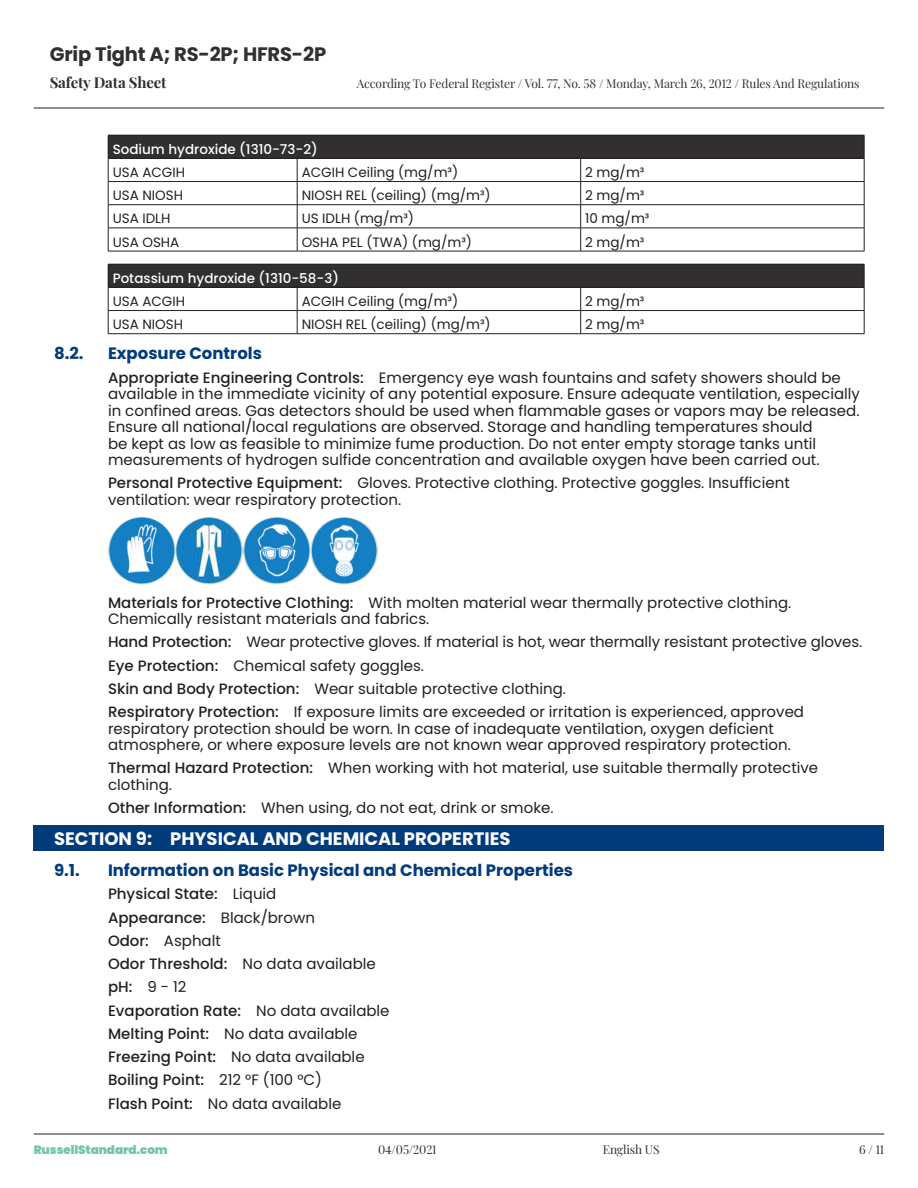
<style>
.page{position:relative;width:918px;height:1188px;background:#fff}
.page>*{position:absolute;margin:0;border:0;box-sizing:border-box;transform-origin:0 0}
.t1{font:700 19.5px "Poppins";letter-spacing:-.01em;color:#312f30}
.t2{font:700 18px "Poppins";color:#fff}
.t3{font:700 16.5px "Poppins";color:#013b7c}
.t4{font:15px/23.2px "Poppins";color:#231f20}
.t5{font:700 15px "Playfair Display";letter-spacing:-.01em;color:#312f30}
.t6{font:13.5px "Poppins";color:#231f20}
.t7{font:500 13.5px "Poppins";color:#fff}
.t8{font:12px "Playfair Display";letter-spacing:-.01em;color:#312f30}
.t9{font:900 12px "Poppins";letter-spacing:-.01em;color:#70c7a5}
.s1{font-weight:500}
</style>
<div class="page">
<hr style="left:34px;top:1134px;width:850px;height:1px;background:#231f20">
<hr style="left:34px;top:108px;width:850px;height:1px;background:#231f20">
<div style="left:34px;top:826px;width:850px;height:25px;background:#013b7c"></div>
<div style="left:108px;top:135px;width:756px;height:23px;background:#312f30"></div>
<hr style="left:108px;top:181px;width:189px;height:1px;background:#231f20">
<hr style="left:297px;top:181px;width:284px;height:1px;background:#231f20">
<hr style="left:581px;top:181px;width:283px;height:1px;background:#231f20">
<hr style="left:108px;top:204px;width:189px;height:1px;background:#231f20">
<hr style="left:297px;top:204px;width:284px;height:1px;background:#231f20">
<hr style="left:581px;top:204px;width:283px;height:1px;background:#231f20">
<hr style="left:108px;top:228px;width:189px;height:1px;background:#231f20">
<hr style="left:297px;top:228px;width:284px;height:1px;background:#231f20">
<svg style="left:297px;top:159px;width:1px;height:92px"></svg>
<hr style="left:581px;top:228px;width:283px;height:1px;background:#231f20">
<svg style="left:580px;top:159px;width:1px;height:92px"></svg>
<hr style="left:108px;top:251px;width:189px;height:1px;background:#231f20">
<hr style="left:297px;top:251px;width:284px;height:1px;background:#231f20">
<hr style="left:581px;top:251px;width:283px;height:1px;background:#231f20">
<hr style="left:108px;top:135px;width:189px;height:1px;background:#231f20">
<svg style="left:108px;top:136px;width:1px;height:115px"></svg>
<hr style="left:297px;top:135px;width:284px;height:1px;background:#231f20">
<hr style="left:581px;top:135px;width:283px;height:1px;background:#231f20">
<svg style="left:864px;top:135px;width:1px;height:116px"></svg>
<hr style="left:108px;top:158px;width:189px;height:1px;background:#231f20">
<hr style="left:297px;top:158px;width:284px;height:1px;background:#231f20">
<hr style="left:581px;top:158px;width:283px;height:1px;background:#231f20">
<div style="left:108px;top:264px;width:756px;height:23px;background:#312f30"></div>
<hr style="left:108px;top:310px;width:189px;height:1px;background:#231f20">
<hr style="left:297px;top:310px;width:284px;height:1px;background:#231f20">
<svg style="left:297px;top:288px;width:1px;height:45px"></svg>
<hr style="left:581px;top:310px;width:283px;height:1px;background:#231f20">
<svg style="left:580px;top:288px;width:1px;height:45px"></svg>
<hr style="left:108px;top:333px;width:189px;height:1px;background:#231f20">
<hr style="left:297px;top:333px;width:284px;height:1px;background:#231f20">
<hr style="left:581px;top:333px;width:283px;height:1px;background:#231f20">
<hr style="left:108px;top:264px;width:189px;height:1px;background:#231f20">
<svg style="left:108px;top:265px;width:1px;height:69px"></svg>
<hr style="left:297px;top:264px;width:284px;height:1px;background:#231f20">
<hr style="left:581px;top:264px;width:283px;height:1px;background:#231f20">
<svg style="left:864px;top:264px;width:1px;height:70px"></svg>
<hr style="left:108px;top:287px;width:189px;height:1px;background:#231f20">
<hr style="left:297px;top:287px;width:284px;height:1px;background:#231f20">
<hr style="left:581px;top:287px;width:283px;height:1px;background:#231f20">
<img style="left:108px;top:517px;width:68px;height:67px;border-radius:34px">
<img style="left:176px;top:517px;width:67px;height:67px;border-radius:34px">
<img style="left:243px;top:517px;width:67px;height:67px;border-radius:34px">
<img style="left:310px;top:517px;width:68px;height:67px;border-radius:34px">
<h1 class="t1" style="left:50px;top:43px;width:278px">Grip Tight A; RS-2P; HFRS-2P</h1>
<p class="t5" style="left:50px;top:71px;width:118px">Safety Data Sheet</p>
<p class="t8" style="left:357px;top:74px;width:504px">According To Federal Register / Vol. 77, No. 58 / Monday, March 26, 2012 / Rules And Regulations</p>
<p class="t7" style="left:113px;top:141px;width:207px">Sodium hydroxide (1310-73-2)</p>
<p class="t6" style="left:113px;top:164px;width:74px">USA ACGIH</p>
<p class="t6" style="left:302px;top:164px;width:158px">ACGIH Ceiling (mg/m³)</p>
<p class="t6" style="left:585px;top:164px;width:61px">2 mg/m³</p>
<p class="t6" style="left:113px;top:188px;width:72px">USA NIOSH</p>
<p class="t6" style="left:302px;top:188px;width:191px">NIOSH REL (ceiling) (mg/m³)</p>
<p class="t6" style="left:585px;top:188px;width:61px">2 mg/m³</p>
<p class="t6" style="left:113px;top:211px;width:59px">USA IDLH</p>
<p class="t6" style="left:302px;top:211px;width:114px">US IDLH (mg/m³)</p>
<p class="t6" style="left:585px;top:211px;width:66px">10 mg/m³</p>
<p class="t6" style="left:113px;top:234px;width:68px">USA OSHA</p>
<p class="t6" style="left:302px;top:234px;width:172px">OSHA PEL (TWA) (mg/m³)</p>
<p class="t6" style="left:585px;top:234px;width:61px">2 mg/m³</p>
<p class="t7" style="left:113px;top:270px;width:228px">Potassium hydroxide (1310-58-3)</p>
<p class="t6" style="left:113px;top:293px;width:74px">USA ACGIH</p>
<p class="t6" style="left:302px;top:293px;width:158px">ACGIH Ceiling (mg/m³)</p>
<p class="t6" style="left:585px;top:293px;width:61px">2 mg/m³</p>
<p class="t6" style="left:113px;top:317px;width:72px">USA NIOSH</p>
<p class="t6" style="left:302px;top:317px;width:191px">NIOSH REL (ceiling) (mg/m³)</p>
<p class="t6" style="left:585px;top:317px;width:61px">2 mg/m³</p>
<p class="t3" style="left:54px;top:344px;width:31px">8.2.</p>
<p class="t3" style="left:108px;top:344px;width:155px">Exposure Controls</p>
<p class="t4" style="left:108px;top:369px;width:754px;line-height:16.5px"><span class="s1">Appropriate Engineering Controls:</span> Emergency eye wash fountains and safety showers should be available in the immediate vicinity of any potential exposure. Ensure adequate ventilation, especially in confined areas. Gas detectors should be used when flammable gases or vapors may be released.<br>Ensure all national/local regulations are observed. Storage and handling temperatures should<br>be kept as low as feasible to minimize fume production. Do not enter empty storage tanks until measurements of hydrogen sulfide concentration and available oxygen have been carried out.</p>
<p class="t4" style="left:108px;top:475px;width:683px;line-height:16.5px"><span class="s1">Personal Protective Equipment:</span> Gloves. Protective clothing. Protective goggles. Insufficient ventilation: wear respiratory protection.</p>
<p class="t4" style="left:108px;top:594px;width:685px;line-height:16.5px"><span class="s1">Materials for Protective Clothing:</span> With molten material wear thermally protective clothing.<br>Chemically resistant materials and fabrics.</p>
<p class="t4" style="left:108px;top:631px;width:756px"><span class="s1">Hand Protection:</span> Wear protective gloves. If material is hot, wear thermally resistant protective gloves.<br><span class="s1">Eye Protection:</span> Chemical safety goggles.<br><span class="s1">Skin and Body Protection:</span> Wear suitable protective clothing.<br><span class="s1">Respiratory Protection:</span> If exposure limits are exceeded or irritation is experienced, approved</p>
<p class="t4" style="left:108px;top:720px;width:684px;line-height:16.5px">respiratory protection should be worn. In case of inadequate ventilation, oxygen deficient atmosphere, or where exposure levels are not known wear approved respiratory protection.</p>
<p class="t4" style="left:108px;top:760px;width:712px;line-height:16.5px"><span class="s1">Thermal Hazard Protection:</span> When working with hot material, use suitable thermally protective clothing.</p>
<p class="t4" style="left:108px;top:796px;width:447px"><span class="s1">Other Information:</span> When using, do not eat, drink or smoke.</p>
<p class="t2" style="left:54px;top:828px;width:458px">SECTION 9: PHYSICAL AND CHEMICAL PROPERTIES</p>
<p class="t3" style="left:54px;top:861px;width:27px">9.1.</p>
<p class="t3" style="left:108px;top:861px;width:467px">Information on Basic Physical and Chemical Properties</p>
<p class="t4" style="left:108px;top:883px;width:283px"><span class="s1">Physical State:</span> Liquid<br><span class="s1">Appearance:</span> Black/brown<br><span class="s1">Odor:</span> Asphalt<br><span class="s1">Odor Threshold:</span> No data available <span class="s1">pH:</span> 9 - 12<br><span class="s1">Evaporation Rate:</span> No data available<br><span class="s1">Melting Point:</span> No data available<br><span class="s1">Freezing Point:</span> No data available<br><span class="s1">Boiling Point:</span> 212 °F (100 °C)<br><span class="s1">Flash Point:</span> No data available</p>
<p class="t9" style="left:34px;top:1143px;width:136px">RussellStandard.com</p>
<p class="t8" style="left:378px;top:1140px;width:60px">04/05/2021</p>
<p class="t8" style="left:603px;top:1140px;width:58px">English US</p>
<p class="t8" style="left:859px;top:1140px;width:27px">6/11</p>
</div>
